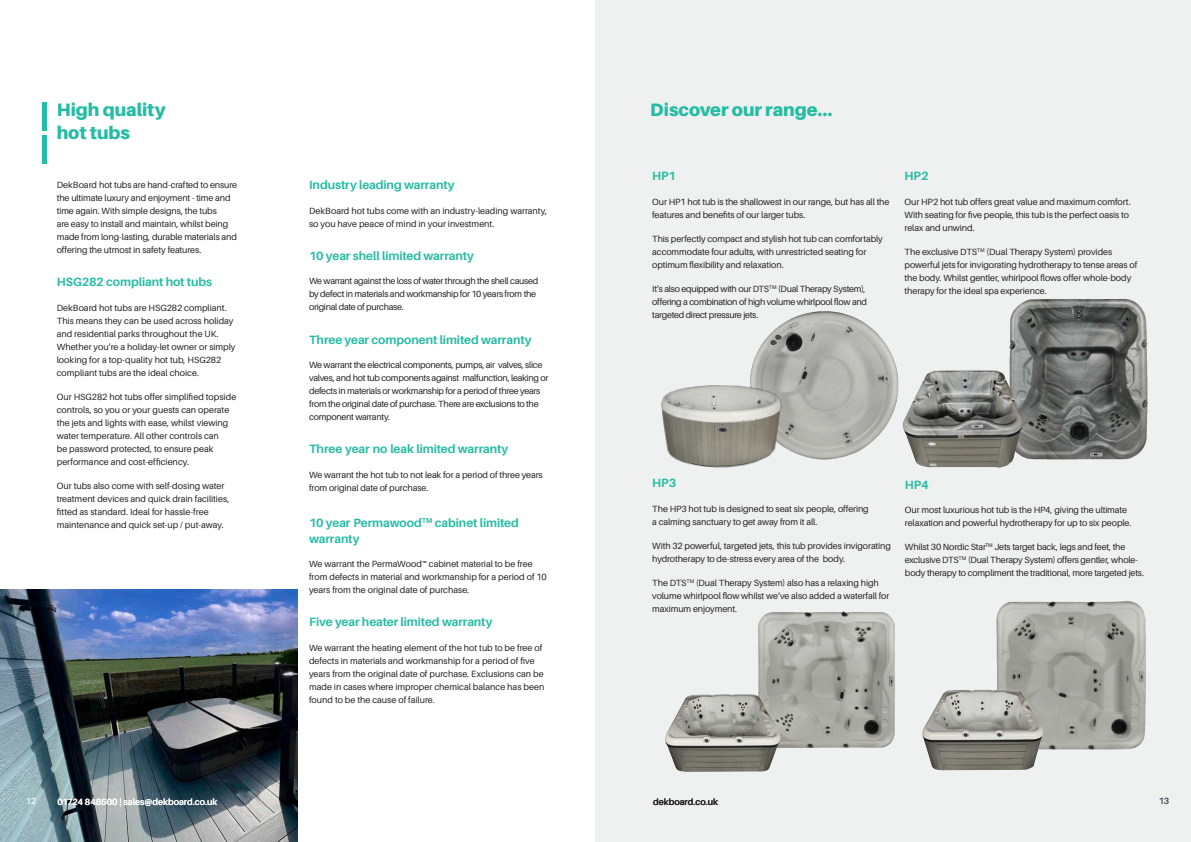
<style>
.page{position:relative;width:1191px;height:842px;background:#fff}
.page>*{position:absolute;margin:0;border:0;box-sizing:border-box;transform-origin:0 0}
.t1{font:900 18px/23px "Aileron";letter-spacing:-.005em;color:#24bca4}
.t2{font:700 12px/16px "Aileron";letter-spacing:-.01em;color:#24bca4}
.t3{font:9px/13px "Aileron";letter-spacing:-.01em;color:#231f20}
.t4{font:9px/13px "Aileron";letter-spacing:-.03em;color:#231f20}
.t5{font:600 9px "Aileron";color:#fff}
.t6{font:600 9px "Aileron";color:#231f20}
.t7{font:600 9px "Aileron";color:#223847}
</style>
<div class="page">
<div style="left:595px;top:0;width:596px;height:842px;background:#eff1f0"></div>
<img style="left:0;top:590px;width:298px;height:252px">
<hr style="left:43px;top:103px;width:4px;height:28px;background:#24bca4">
<hr style="left:43px;top:135px;width:4px;height:29px;background:#24bca4">
<img style="left:1009px;top:299px;width:139px;height:160px">
<img style="left:902px;top:371px;width:120px;height:97px">
<img style="left:758px;top:611px;width:137px;height:137px">
<img style="left:665px;top:694px;width:116px;height:78px">
<img style="left:996px;top:601px;width:150px;height:149px">
<img style="left:922px;top:689px;width:121px;height:81px">
<img style="left:750px;top:311px;width:149px;height:149px">
<img style="left:661px;top:378px;width:123px;height:90px">
<p class="t1" style="left:57px;top:98px;width:110px">High quality hot tubs</p>
<p class="t3" style="left:57px;top:178px;width:182px">DekBoard hot tubs are hand-crafted to ensure the ultimate luxury and enjoyment - time and time again. With simple designs, the tubs<br>are easy to install and maintain, whilst being made from long-lasting, durable materials and offering the utmost in safety features.</p>
<p class="t2" style="left:57px;top:274px;width:157px">HSG282 compliant hot tubs</p>
<p class="t3" style="left:57px;top:301px;width:180px">DekBoard hot tubs are HSG282 compliant.<br>This means they can be used across holiday and residential parks throughout the UK.<br>Whether you’re a holiday-let owner or simply looking for a top-quality hot tub, HSG282 compliant tubs are the ideal choice.</p>
<p class="t3" style="left:57px;top:390px;width:181px">Our HSG282 hot tubs offer simplified topside controls, so you or your guests can operate the jets and lights with ease, whilst viewing water temperature. All other controls can<br>be password protected, to ensure peak performance and cost-efficiency.</p>
<p class="t3" style="left:57px;top:480px;width:174px">Our tubs also come with self-dosing water treatment devices and quick drain facilities, fitted as standard. Ideal for hassle-free maintenance and quick set-up / put-away.</p>
<p class="t2" style="left:309px;top:177px;width:147px">Industry leading warranty</p>
<p class="t3" style="left:309px;top:204px;width:240px">DekBoard hot tubs come with an industry-leading warranty, so you have peace of mind in your investment.</p>
<p class="t2" style="left:309px;top:248px;width:166px">10 year shell limited warranty</p>
<p class="t4" style="left:309px;top:275px;width:231px">We warrant against the loss of water through the shell caused by defect in materials and workmanship for 10 years from the original date of purchase.</p>
<p class="t2" style="left:309px;top:331px;width:224px">Three year component limited warranty</p>
<p class="t4" style="left:309px;top:358px;width:241px">We warrant the electrical components, pumps, air valves, slice valves, and hot tub components against malfunction, leaking or defects in materials or workmanship for a period of three years from the original date of purchase. There are exclusions to the component warranty.</p>
<p class="t2" style="left:309px;top:441px;width:201px">Three year no leak limited warranty</p>
<p class="t3" style="left:309px;top:468px;width:235px">We warrant the hot tub to not leak for a period of three years from original date of purchase.</p>
<p class="t2" style="left:309px;top:514px;width:211px">10 year Permawood<sup>TM</sup> cabinet limited warranty</p>
<p class="t3" style="left:309px;top:557px;width:239px">We warrant the PermaWood™ cabinet material to be free from defects in material and workmanship for a period of 10 years from the original date of purchase.</p>
<p class="t2" style="left:309px;top:614px;width:185px">Five year heater limited warranty</p>
<p class="t3" style="left:309px;top:641px;width:237px">We warrant the heating element of the hot tub to be free of defects in materials and workmanship for a period of five years from the original date of purchase. Exclusions can be made in cases where improper chemical balance has been found to be the cause of failure.</p>
<p class="t1" style="left:650px;top:98px;width:184px">Discover our range…</p>
<p class="t2" style="left:652px;top:168px;width:25px">HP1</p>
<p class="t3" style="left:652px;top:195px;width:239px">Our HP1 hot tub is the shallowest in our range, but has all the features and benefits of our larger tubs.</p>
<p class="t3" style="left:652px;top:232px;width:232px">This perfectly compact and stylish hot tub can comfortably accommodate four adults, with unrestricted seating for optimum flexibility and relaxation.</p>
<p class="t4" style="left:652px;top:283px;width:216px">It’s also equipped with our DTS<sup>TM</sup> (Dual Therapy System), offering a combination of high volume whirlpool flow and targeted direct pressure jets.</p>
<p class="t2" style="left:904px;top:168px;width:26px">HP2</p>
<p class="t3" style="left:904px;top:195px;width:227px">Our HP2 hot tub offers great value and maximum comfort.<br>With seating for five people, this tub is the perfect oasis to relax and unwind.</p>
<p class="t3" style="left:904px;top:245px;width:234px">The exclusive DTS<sup>TM</sup> (Dual Therapy System) provides powerful jets for invigorating hydrotherapy to tense areas of the body. Whilst gentler, whirlpool flows offer whole-body therapy for the ideal spa experience.</p>
<p class="t2" style="left:652px;top:475px;width:26px">HP3</p>
<p class="t3" style="left:652px;top:502px;width:218px">The HP3 hot tub is designed to seat six people, offering a calming sanctuary to get away from it all.</p>
<p class="t3" style="left:652px;top:539px;width:240px">With 32 powerful, targeted jets, this tub provides invigorating hydrotherapy to de-stress every area of the body.</p>
<p class="t3" style="left:652px;top:577px;width:239px">The DTS<sup>TM</sup> (Dual Therapy System) also has a relaxing high volume whirlpool flow whilst we’ve also added a waterfall for maximum enjoyment.</p>
<p class="t2" style="left:905px;top:477px;width:25px">HP4</p>
<p class="t3" style="left:905px;top:503px;width:228px">Our most luxurious hot tub is the HP4, giving the ultimate relaxation and powerful hydrotherapy for up to six people.</p>
<p class="t3" style="left:905px;top:541px;width:241px">Whilst 30 Nordic Star<sup>TM</sup> Jets target back, legs and feet, the exclusive DTS<sup>TM</sup> (Dual Therapy System) offers gentler, whole&shy;body therapy to compliment the traditional, more targeted jets.</p>
<p class="t5" style="left:26px;top:796px;width:12px">12</p>
<p class="t5" style="left:57px;top:796px;width:162px">01724 848500 | sales@dekboard.co.uk</p>
<p class="t6" style="left:653px;top:796px;width:67px">dekboard.co.uk</p>
<p class="t7" style="left:1158px;top:796px;width:12px">13</p>
</div>
